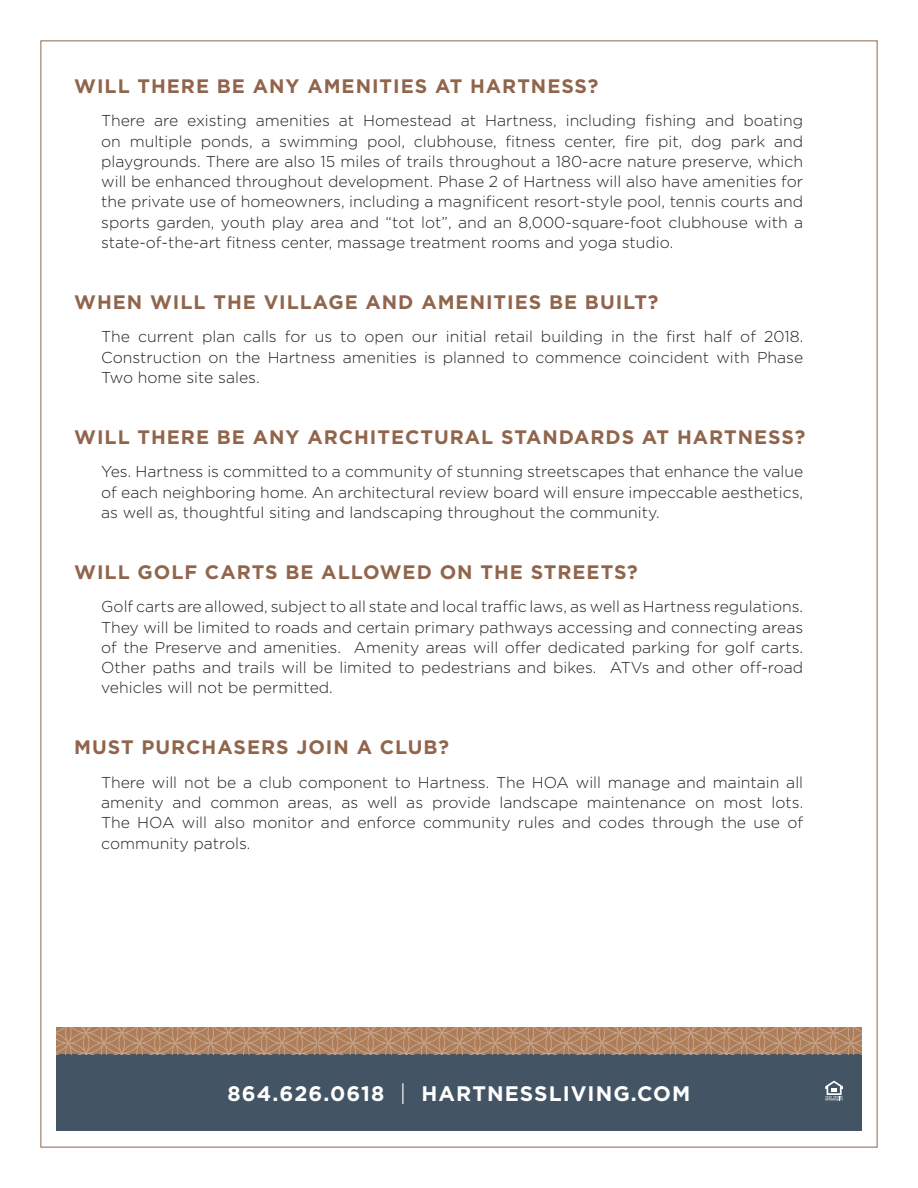
<style>
.page{position:relative;width:918px;height:1188px;background:#fff}
.page>*{position:absolute;margin:0;border:0;box-sizing:border-box;transform-origin:0 0}
.t1{font:700 21px "Gotham";letter-spacing:.05em;color:#fff}
.t2{font:700 19.5px "Gotham";letter-spacing:.05em;color:#90654c}
.t3{font:300 15.75px/20.2px "Gotham";color:#231f20;text-align:justify}
.s1{font-weight:300;font-size:29.55px}
</style>
<div class="page">
<div style="left:56px;top:1054px;width:806px;height:77px;background:#435464"></div>
<svg style="left:56px;top:1027px;width:806px;height:27px;background:#b48767"></svg>
<svg style="left:825px;top:1081px;width:18px;height:20px"></svg>
<p class="t2" style="left:74px;top:74px;width:526px">WILL THERE BE ANY AMENITIES AT HARTNESS?</p>
<p class="t3" style="left:101px;top:110px;width:704px">There are existing amenities at Homestead at Hartness, including fishing and boating on multiple ponds, a swimming pool, clubhouse, fitness center, fire pit, dog park and playgrounds. There are also 15 miles of trails throughout a 180-acre nature preserve, which will be enhanced throughout development. Phase 2 of Hartness will also have amenities for the private use of homeowners, including a magnificent resort-style pool, tennis courts and sports garden, youth play area and “tot lot”, and an 8,000-square-foot clubhouse with a state-of-the-art fitness center, massage treatment rooms and yoga studio.</p>
<p class="t2" style="left:74px;top:290px;width:586px">WHEN WILL THE VILLAGE AND AMENITIES BE BUILT?</p>
<p class="t3" style="left:101px;top:326px;width:704px">The current plan calls for us to open our initial retail building in the first half of 2018.<br>Construction on the Hartness amenities is planned to commence coincident with Phase Two home site sales.</p>
<p class="t2" style="left:74px;top:425px;width:733px">WILL THERE BE ANY ARCHITECTURAL STANDARDS AT HARTNESS?</p>
<p class="t3" style="left:101px;top:461px;width:704px">Yes. Hartness is committed to a community of stunning streetscapes that enhance the value of each neighboring home. An architectural review board will ensure impeccable aesthetics, as well as, thoughtful siting and landscaping throughout the community.</p>
<p class="t2" style="left:74px;top:560px;width:565px">WILL GOLF CARTS BE ALLOWED ON THE STREETS?</p>
<p class="t3" style="left:101px;top:596px;width:704px">Golf carts are allowed, subject to all state and local traffic laws, as well as Hartness regulations.<br>They will be limited to roads and certain primary pathways accessing and connecting areas of the Preserve and amenities. Amenity areas will offer dedicated parking for golf carts.<br>Other paths and trails will be limited to pedestrians and bikes. ATVs and other off-road vehicles will not be permitted.</p>
<p class="t2" style="left:74px;top:736px;width:376px">MUST PURCHASERS JOIN A CLUB?</p>
<p class="t3" style="left:101px;top:772px;width:704px">There will not be a club component to Hartness. The HOA will manage and maintain all amenity and common areas, as well as provide landscape maintenance on most lots.<br>The HOA will also monitor and enforce community rules and codes through the use of community patrols.</p>
<p class="t1" style="left:228px;top:1081px;width:464px">864.626.0618 <span class="s1">I</span> HARTNESSLIVING.COM</p>
</div>
